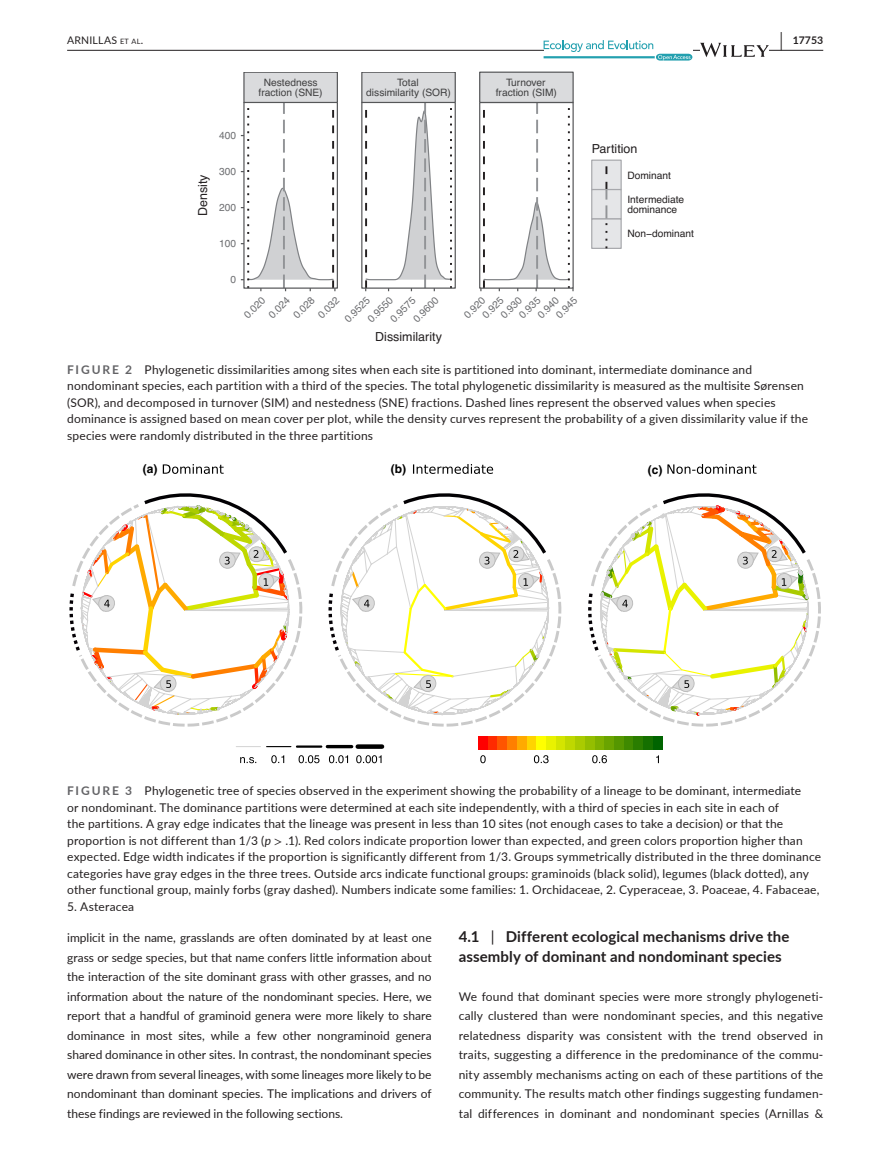
<style>
.page{position:relative;width:893px;height:1174px;background:#fff}
.page>*{position:absolute;margin:0;border:0;box-sizing:border-box;transform-origin:0 0}
.t1{font:700 19.5px "Lato";color:#231f20;scale:.48 1}
.t2{font:700 15px/19.5px "Lato";letter-spacing:.01em;color:#231f20}
.t3{font:12.45px "Helvetica";color:#231f20}
.t4{font:12px/19.5px "Lato";letter-spacing:.015em;color:#231f20;text-align:justify}
.t5{font:700 12px "Helvetica";color:#000}
.t6{font:10.5px "Lato";letter-spacing:.02em;color:#231f20}
.t7{font:700 10.5px "Lato";color:#231f20}
.t8{font:10.2px "Helvetica";color:#6d6e71}
.t9{font:10.2px/10.8px "Helvetica";color:#3f3f40;text-align:center}
.t10{font:10.2px/10.8px "Helvetica";color:#231f20}
.s1{font-size:7.35px}
.s2{font-weight:700;color:#636366}
.s3{font-style:italic}
.s4{font-family:"STIX"}
.s5{font-weight:400}
</style>
<div class="page">
<hr style="left:67px;top:50px;width:756px;height:1px;background:#231f20">
<svg style="left:544px;top:40px;width:148px;height:21px"></svg>
<svg style="left:700px;top:43px;width:69px;height:14px"></svg>
<div style="left:244px;top:72px;width:93px;height:30px;background:#dadbdd"></div>
<div style="left:244px;top:72px;width:93px;height:30px;border:1px solid #565759"></div>
<div style="left:362px;top:72px;width:93px;height:30px;background:#dadbdd"></div>
<div style="left:362px;top:72px;width:93px;height:30px;border:1px solid #565759"></div>
<div style="left:480px;top:72px;width:93px;height:30px;background:#dadbdd"></div>
<div style="left:479px;top:72px;width:95px;height:31px;border:1px solid #565759"></div>
<svg style="left:365px;top:102px;width:87px;height:189px"></svg>
<svg style="left:480px;top:102px;width:94px;height:189px"></svg>
<svg style="left:241px;top:102px;width:94px;height:189px"></svg>
<div style="left:591px;top:160px;width:31px;height:30px;background:#e5e6e8;border:1px solid #a7a8ac"></div>
<div style="left:591px;top:189px;width:31px;height:30px;background:#e5e6e8;border:1px solid #a7a8ac"></div>
<div style="left:591px;top:218px;width:31px;height:31px;background:#e5e6e8;border:1px solid #a7a8ac"></div>
<svg style="left:605px;top:160px;width:2px;height:88px"></svg>
<svg style="left:136px;top:559px;width:167px;height:168px"></svg>
<svg style="left:235px;top:609px;width:150px;height:138px"></svg>
<svg style="left:267px;top:746px;width:24px;height:1px"></svg>
<hr style="left:297px;top:745px;width:24px;height:2px;background:#000">
<hr style="left:327px;top:745px;width:25px;height:3px;background:#000">
<div style="left:358px;top:744px;width:24px;height:5px;background:#000"></div>
<svg style="left:240px;top:755px;width:142px;height:8px"></svg>
<svg style="left:480px;top:755px;width:69px;height:8px"></svg>
<svg style="left:592px;top:755px;width:15px;height:8px"></svg>
<svg style="left:656px;top:755px;width:3px;height:8px"></svg>
<div style="left:478px;top:736px;width:10px;height:14px;background:#f00"></div>
<div style="left:488px;top:736px;width:10px;height:14px;background:#ff2a00"></div>
<div style="left:498px;top:736px;width:9px;height:14px;background:#f50"></div>
<div style="left:507px;top:736px;width:10px;height:14px;background:#ff7f00"></div>
<div style="left:517px;top:736px;width:10px;height:14px;background:#fa0"></div>
<div style="left:527px;top:736px;width:9px;height:14px;background:#ffd400"></div>
<div style="left:536px;top:736px;width:10px;height:14px;background:#ff0"></div>
<div style="left:546px;top:736px;width:10px;height:14px;background:#e9f200"></div>
<div style="left:556px;top:736px;width:10px;height:14px;background:#d4e500"></div>
<div style="left:566px;top:736px;width:9px;height:14px;background:#bfd800"></div>
<div style="left:575px;top:736px;width:10px;height:14px;background:#aacb00"></div>
<div style="left:585px;top:736px;width:10px;height:14px;background:#94be00"></div>
<div style="left:595px;top:736px;width:9px;height:14px;background:#7fb100"></div>
<div style="left:604px;top:736px;width:10px;height:14px;background:#6aa400"></div>
<div style="left:614px;top:736px;width:10px;height:14px;background:#559700"></div>
<div style="left:624px;top:736px;width:10px;height:14px;background:#3f8a00"></div>
<div style="left:634px;top:736px;width:9px;height:14px;background:#2a7d00"></div>
<div style="left:643px;top:736px;width:10px;height:14px;background:#157000"></div>
<div style="left:653px;top:736px;width:10px;height:14px;background:#006400"></div>
<svg style="left:329px;top:562px;width:233px;height:167px"></svg>
<svg style="left:657px;top:563px;width:164px;height:164px"></svg>
<svg style="left:163px;top:464px;width:61px;height:10px"></svg>
<svg style="left:413px;top:464px;width:80px;height:10px"></svg>
<svg style="left:667px;top:464px;width:89px;height:10px"></svg>
<svg style="left:70px;top:493px;width:220px;height:222px"></svg>
<svg style="left:329px;top:493px;width:222px;height:224px"></svg>
<svg style="left:588px;top:493px;width:223px;height:223px"></svg>
<h1 class="t1" style="left:780px;top:25px;width:7px">|</h1>
<p class="t6" style="left:67px;top:33px;width:78px">ARNILLAS <span class="s1">et al</span>.</p>
<p class="t7" style="left:793px;top:33px;width:32px">17753</p>
<p class="t9" style="left:259px;top:77px;width:66px">Nestedness fraction (SNE)</p>
<p class="t9" style="left:366px;top:77px;width:86px">Total<br>dissimilarity (SOR)</p>
<p class="t9" style="left:496px;top:77px;width:63px">Turnover fraction (SIM)</p>
<p class="t8" style="left:219px;top:128px;width:19px">400</p>
<p class="t3" style="left:193px;top:216px;width:43px;rotate:-90deg">Density</p>
<p class="t8" style="left:219px;top:164px;width:19px">300</p>
<p class="t8" style="left:219px;top:200px;width:19px">200</p>
<p class="t8" style="left:219px;top:236px;width:19px">100</p>
<p class="t8" style="left:231px;top:272px;width:7px">0</p>
<p class="t8" style="left:240px;top:311px;width:27px;rotate:-45deg">0.020</p>
<p class="t8" style="left:265px;top:311px;width:27px;rotate:-45deg">0.024</p>
<p class="t8" style="left:289px;top:311px;width:27px;rotate:-45deg">0.028</p>
<p class="t8" style="left:314px;top:311px;width:27px;rotate:-45deg">0.032</p>
<p class="t8" style="left:341px;top:315px;width:33px;rotate:-45deg">0.9525</p>
<p class="t8" style="left:497px;top:311px;width:27px;rotate:-45deg">0.930</p>
<p class="t8" style="left:534px;top:311px;width:27px;rotate:-45deg">0.940</p>
<p class="t8" style="left:409px;top:315px;width:33px;rotate:-45deg">0.9600</p>
<p class="t8" style="left:460px;top:311px;width:27px;rotate:-45deg">0.920</p>
<p class="t8" style="left:364px;top:315px;width:33px;rotate:-45deg">0.9550</p>
<p class="t8" style="left:478px;top:311px;width:27px;rotate:-45deg">0.925</p>
<p class="t8" style="left:552px;top:311px;width:27px;rotate:-45deg">0.945</p>
<p class="t8" style="left:515px;top:311px;width:27px;rotate:-45deg">0.935</p>
<p class="t8" style="left:386px;top:315px;width:33px;rotate:-45deg">0.9575</p>
<p class="t3" style="left:375px;top:327px;width:68px">Dissimilarity</p>
<p class="t3" style="left:592px;top:139px;width:47px">Partition</p>
<p class="t10" style="left:627px;top:170px;width:45px">Dominant</p>
<p class="t10" style="left:627px;top:194px;width:58px">Intermediate dominance</p>
<p class="t10" style="left:627px;top:229px;width:68px">Non−dominant</p>
<p class="t4" style="left:67px;top:361px;width:742px;line-height:16.5px;text-align:left"><span class="s2">FIGURE 2</span> Phylogenetic dissimilarities among sites when each site is partitioned into dominant, intermediate dominance and nondominant species, each partition with a third of the species. The total phylogenetic dissimilarity is measured as the multisite Sørensen (SOR), and decomposed in turnover (SIM) and nestedness (SNE) fractions. Dashed lines represent the observed values when species dominance is assigned based on mean cover per plot, while the density curves represent the probability of a given dissimilarity value if the species were randomly distributed in the three partitions</p>
<p class="t5" style="left:143px;top:461px;width:16px">(a)</p>
<p class="t5" style="left:391px;top:461px;width:17px">(b)</p>
<p class="t5" style="left:648px;top:462px;width:16px">(c)</p>
<p class="t4" style="left:67px;top:782px;width:756px;line-height:16.5px;text-align:left"><span class="s2">FIGURE 3</span> Phylogenetic tree of species observed in the experiment showing the probability of a lineage to be dominant, intermediate<br>or nondominant. The dominance partitions were determined at each site independently, with a third of species in each site in each of<br>the partitions. A gray edge indicates that the lineage was present in less than 10 sites (not enough cases to take a decision) or that the proportion is not different than 1/3 (<span class="s3">p</span> <span class="s4">&gt;</span> .1). Red colors indicate proportion lower than expected, and green colors proportion higher than expected. Edge width indicates if the proportion is significantly different from 1/3. Groups symmetrically distributed in the three dominance categories have gray edges in the three trees. Outside arcs indicate functional groups: graminoids (black solid), legumes (black dotted), any other functional group, mainly forbs (gray dashed). Numbers indicate some families: 1. Orchidaceae, 2. Cyperaceae, 3. Poaceae, 4. Fabaceae,</p>
<p class="t4" style="left:67px;top:896px;width:69px">5. Asteracea</p>
<p class="t4" style="left:67px;top:927px;width:366px">implicit in the name, grasslands are often dominated by at least one grass or sedge species, but that name confers little information about the interaction of the site dominant grass with other grasses, and no information about the nature of the nondominant species. Here, we report that a handful of graminoid genera were more likely to share dominance in most sites, while a few other nongraminoid genera shared dominance in other sites. In contrast, the nondominant species were drawn from several lineages, with some lineages more likely to be nondominant than dominant species. The implications and drivers of these findings are reviewed in the following sections.</p>
<p class="t2" style="left:459px;top:926px;width:332px">4.1 <span class="s5">|</span> Different ecological mechanisms drive the assembly of dominant and nondominant species</p>
<p class="t4" style="left:459px;top:986px;width:366px">We found that dominant species were more strongly phylogeneti&shy;cally clustered than were nondominant species, and this negative relatedness disparity was consistent with the trend observed in traits, suggesting a difference in the predominance of the commu&shy;nity assembly mechanisms acting on each of these partitions of the community. The results match other findings suggesting fundamen&shy;tal differences in dominant and nondominant species (Arnillas &amp;</p>
</div>
